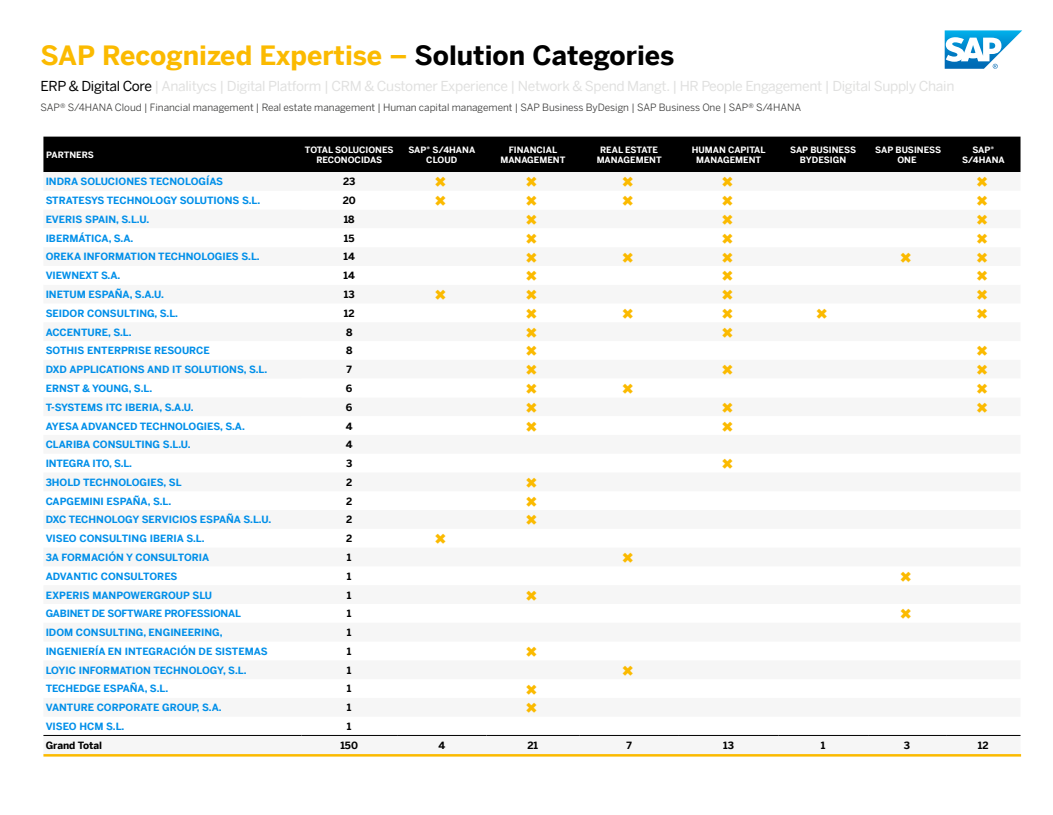
<style>
.page{position:relative;width:1053px;height:815px;background:#fff}
.page>*{position:absolute;margin:0;border:0;box-sizing:border-box;transform-origin:0 0}
.t1{font:700 26.62px "Benton Sans";color:#fbba00}
.t2{font:15px "Monotype Sorts";color:#fbba00}
.t3{font:13.75px "Benton Sans";letter-spacing:-.025em;color:#e0e0df}
.t4{font:700 10px "Benton Sans";color:#008fe9}
.t5{font:10px "Benton Sans";color:#3c3c3b}
.t6{font:700 10px "Benton Sans";color:#000}
.t7{font:700 10px "Benton Sans";letter-spacing:-.025em;color:#008fe9}
.t8{font:700 8.75px/10.5px "Benton Sans";color:#fff;text-align:center}
.s1{color:#000}
</style>
<div class="page">
<div style="left:43px;top:137px;width:977px;height:35px;background:#000"></div>
<hr style="left:43px;top:735px;width:258px;height:1px;background:#000">
<hr style="left:301px;top:735px;width:96px;height:1px;background:#000">
<hr style="left:397px;top:735px;width:89px;height:1px;background:#000">
<hr style="left:486px;top:735px;width:93px;height:1px;background:#000">
<hr style="left:579px;top:735px;width:100px;height:1px;background:#000">
<hr style="left:679px;top:735px;width:99px;height:1px;background:#000">
<hr style="left:778px;top:735px;width:90px;height:1px;background:#000">
<hr style="left:868px;top:735px;width:78px;height:1px;background:#000">
<hr style="left:946px;top:735px;width:74px;height:1px;background:#000">
<svg style="left:944px;top:30px;width:78px;height:39px"></svg>
<hr style="left:43px;top:754px;width:977px;height:3px;background:#fbba00">
<h1 class="t1" style="left:41px;top:32px;width:635px">SAP Recognized Expertise – <span class="s1">Solution Categories</span></h1>
<h3 class="t3" style="left:41px;top:75px;width:915px"><span class="s1">ERP &amp; Digital Core</span> | Analitycs | Digital Platform | CRM &amp; Customer Experience | Network &amp; Spend Mangt. | HR People Engagement | Digital Supply Chain</h3>
<p class="t5" style="left:41px;top:101px;width:762px">SAP® S/4HANA Cloud | Financial management | Real estate management | Human capital management | SAP Business ByDesign | SAP Business One | SAP® S/4HANA</p>
<p class="t8" style="left:46px;top:148px;width:49px">PARTNERS</p>
<p class="t8" style="left:305px;top:143px;width:90px">TOTAL SOLUCIONES<br>RECONOCIDAS</p>
<p class="t8" style="left:408px;top:143px;width:68px">SAP® S/4HANA<br>CLOUD</p>
<p class="t8" style="left:500px;top:143px;width:67px">FINANCIAL<br>MANAGEMENT</p>
<p class="t8" style="left:596px;top:143px;width:67px">REAL ESTATE<br>MANAGEMENT</p>
<p class="t8" style="left:691px;top:143px;width:75px">HUMAN CAPITAL<br>MANAGEMENT</p>
<p class="t8" style="left:790px;top:143px;width:67px">SAP BUSINESS<br>BYDESIGN</p>
<p class="t8" style="left:875px;top:143px;width:67px">SAP BUSINESS<br>ONE</p>
<p class="t8" style="left:962px;top:143px;width:44px">SAP®<br>S/4HANA</p>
<p class="t4" style="left:46px;top:173px;width:179px">INDRA SOLUCIONES TECNOLOGÍAS</p>
<p class="t6" style="left:343px;top:173px;width:14px">23</p>
<h2 class="t2" style="left:435px;top:175px;width:15px">6</h2>
<h2 class="t2" style="left:526px;top:175px;width:15px">6</h2>
<h2 class="t2" style="left:622px;top:175px;width:15px">6</h2>
<h2 class="t2" style="left:721px;top:175px;width:15px">6</h2>
<h2 class="t2" style="left:976px;top:175px;width:15px">6</h2>
<p class="t4" style="left:46px;top:192px;width:216px">STRATESYS TECHNOLOGY SOLUTIONS S.L.</p>
<p class="t6" style="left:343px;top:192px;width:14px">20</p>
<h2 class="t2" style="left:435px;top:194px;width:15px">6</h2>
<h2 class="t2" style="left:526px;top:194px;width:15px">6</h2>
<h2 class="t2" style="left:622px;top:194px;width:15px">6</h2>
<h2 class="t2" style="left:721px;top:194px;width:15px">6</h2>
<h2 class="t2" style="left:976px;top:194px;width:15px">6</h2>
<p class="t4" style="left:46px;top:211px;width:105px">EVERIS SPAIN, S.L.U.</p>
<p class="t6" style="left:344px;top:211px;width:12px">18</p>
<h2 class="t2" style="left:526px;top:213px;width:15px">6</h2>
<h2 class="t2" style="left:721px;top:213px;width:15px">6</h2>
<h2 class="t2" style="left:976px;top:213px;width:15px">6</h2>
<p class="t4" style="left:46px;top:229px;width:89px">IBERMÁTICA, S.A.</p>
<p class="t6" style="left:344px;top:229px;width:12px">15</p>
<h2 class="t2" style="left:526px;top:232px;width:15px">6</h2>
<h2 class="t2" style="left:721px;top:232px;width:15px">6</h2>
<h2 class="t2" style="left:976px;top:232px;width:15px">6</h2>
<p class="t4" style="left:46px;top:248px;width:215px">OREKA INFORMATION TECHNOLOGIES S.L.</p>
<p class="t6" style="left:343px;top:248px;width:13px">14</p>
<h2 class="t2" style="left:526px;top:251px;width:15px">6</h2>
<h2 class="t2" style="left:622px;top:251px;width:15px">6</h2>
<h2 class="t2" style="left:721px;top:251px;width:15px">6</h2>
<h2 class="t2" style="left:900px;top:251px;width:15px">6</h2>
<h2 class="t2" style="left:976px;top:251px;width:15px">6</h2>
<p class="t4" style="left:46px;top:267px;width:76px">VIEWNEXT S.A.</p>
<p class="t6" style="left:343px;top:267px;width:13px">14</p>
<h2 class="t2" style="left:526px;top:269px;width:15px">6</h2>
<h2 class="t2" style="left:721px;top:269px;width:15px">6</h2>
<h2 class="t2" style="left:976px;top:269px;width:15px">6</h2>
<p class="t4" style="left:46px;top:286px;width:120px">INETUM ESPAÑA, S.A.U.</p>
<p class="t6" style="left:344px;top:286px;width:12px">13</p>
<h2 class="t2" style="left:435px;top:288px;width:15px">6</h2>
<h2 class="t2" style="left:526px;top:288px;width:15px">6</h2>
<h2 class="t2" style="left:721px;top:288px;width:15px">6</h2>
<h2 class="t2" style="left:976px;top:288px;width:15px">6</h2>
<p class="t4" style="left:46px;top:304px;width:134px">SEIDOR CONSULTING, S.L.</p>
<p class="t6" style="left:344px;top:304px;width:12px">12</p>
<h2 class="t2" style="left:526px;top:307px;width:15px">6</h2>
<h2 class="t2" style="left:622px;top:307px;width:15px">6</h2>
<h2 class="t2" style="left:721px;top:307px;width:15px">6</h2>
<h2 class="t2" style="left:816px;top:307px;width:15px">6</h2>
<h2 class="t2" style="left:976px;top:307px;width:15px">6</h2>
<p class="t4" style="left:46px;top:323px;width:87px">ACCENTURE, S.L.</p>
<p class="t6" style="left:346px;top:323px;width:8px">8</p>
<h2 class="t2" style="left:526px;top:326px;width:15px">6</h2>
<h2 class="t2" style="left:721px;top:326px;width:15px">6</h2>
<p class="t4" style="left:46px;top:342px;width:166px">SOTHIS ENTERPRISE RESOURCE</p>
<p class="t6" style="left:346px;top:342px;width:8px">8</p>
<h2 class="t2" style="left:526px;top:344px;width:15px">6</h2>
<h2 class="t2" style="left:976px;top:344px;width:15px">6</h2>
<p class="t4" style="left:46px;top:361px;width:223px">DXD APPLICATIONS AND IT SOLUTIONS, S.L.</p>
<p class="t6" style="left:346px;top:361px;width:7px">7</p>
<h2 class="t2" style="left:526px;top:363px;width:15px">6</h2>
<h2 class="t2" style="left:721px;top:363px;width:15px">6</h2>
<h2 class="t2" style="left:976px;top:363px;width:15px">6</h2>
<p class="t4" style="left:46px;top:380px;width:108px">ERNST &amp; YOUNG, S.L.</p>
<p class="t6" style="left:346px;top:380px;width:8px">6</p>
<h2 class="t2" style="left:526px;top:382px;width:15px">6</h2>
<h2 class="t2" style="left:622px;top:382px;width:15px">6</h2>
<h2 class="t2" style="left:976px;top:382px;width:15px">6</h2>
<p class="t4" style="left:46px;top:398px;width:149px">T-SYSTEMS ITC IBERIA, S.A.U.</p>
<p class="t6" style="left:346px;top:398px;width:8px">6</p>
<h2 class="t2" style="left:526px;top:401px;width:15px">6</h2>
<h2 class="t2" style="left:721px;top:401px;width:15px">6</h2>
<h2 class="t2" style="left:976px;top:401px;width:15px">6</h2>
<p class="t4" style="left:46px;top:417px;width:201px">AYESA ADVANCED TECHNOLOGIES, S.A.</p>
<p class="t6" style="left:346px;top:417px;width:8px">4</p>
<h2 class="t2" style="left:526px;top:420px;width:15px">6</h2>
<h2 class="t2" style="left:721px;top:420px;width:15px">6</h2>
<p class="t4" style="left:46px;top:436px;width:146px">CLARIBA CONSULTING S.L.U.</p>
<p class="t6" style="left:346px;top:436px;width:8px">4</p>
<p class="t4" style="left:46px;top:455px;width:88px">INTEGRA ITO, S.L.</p>
<p class="t6" style="left:346px;top:455px;width:8px">3</p>
<h2 class="t2" style="left:721px;top:457px;width:15px">6</h2>
<p class="t4" style="left:46px;top:473px;width:137px">3HOLD TECHNOLOGIES, SL</p>
<p class="t6" style="left:346px;top:473px;width:8px">2</p>
<h2 class="t2" style="left:526px;top:476px;width:15px">6</h2>
<p class="t4" style="left:46px;top:492px;width:127px">CAPGEMINI ESPAÑA, S.L.</p>
<p class="t6" style="left:346px;top:492px;width:8px">2</p>
<h2 class="t2" style="left:526px;top:495px;width:15px">6</h2>
<p class="t4" style="left:46px;top:511px;width:227px">DXC TECHNOLOGY SERVICIOS ESPAÑA S.L.U.</p>
<p class="t6" style="left:346px;top:511px;width:8px">2</p>
<h2 class="t2" style="left:526px;top:513px;width:15px">6</h2>
<p class="t4" style="left:46px;top:530px;width:160px">VISEO CONSULTING IBERIA S.L.</p>
<p class="t6" style="left:346px;top:530px;width:8px">2</p>
<h2 class="t2" style="left:435px;top:532px;width:15px">6</h2>
<p class="t4" style="left:46px;top:549px;width:165px">3A FORMACIÓN Y CONSULTORIA</p>
<p class="t6" style="left:347px;top:549px;width:6px">1</p>
<h2 class="t2" style="left:622px;top:551px;width:15px">6</h2>
<p class="t4" style="left:46px;top:567px;width:133px">ADVANTIC CONSULTORES</p>
<p class="t6" style="left:347px;top:567px;width:6px">1</p>
<h2 class="t2" style="left:900px;top:570px;width:15px">6</h2>
<p class="t4" style="left:46px;top:586px;width:168px">EXPERIS MANPOWERGROUP SLU</p>
<p class="t6" style="left:347px;top:586px;width:6px">1</p>
<h2 class="t2" style="left:526px;top:589px;width:15px">6</h2>
<p class="t7" style="left:46px;top:605px;width:197px">GABINET DE SOFTWARE PROFESSIONAL</p>
<p class="t6" style="left:347px;top:605px;width:6px">1</p>
<h2 class="t2" style="left:900px;top:607px;width:15px">6</h2>
<p class="t4" style="left:46px;top:624px;width:178px">IDOM CONSULTING, ENGINEERING,</p>
<p class="t6" style="left:347px;top:624px;width:6px">1</p>
<p class="t4" style="left:46px;top:643px;width:223px">INGENIERÍA EN INTEGRACIÓN DE SISTEMAS</p>
<p class="t6" style="left:347px;top:643px;width:6px">1</p>
<h2 class="t2" style="left:526px;top:645px;width:15px">6</h2>
<p class="t4" style="left:46px;top:661px;width:202px">LOYIC INFORMATION TECHNOLOGY, S.L.</p>
<p class="t6" style="left:347px;top:661px;width:6px">1</p>
<h2 class="t2" style="left:622px;top:664px;width:15px">6</h2>
<p class="t4" style="left:46px;top:680px;width:124px">TECHEDGE ESPAÑA, S.L.</p>
<p class="t6" style="left:347px;top:680px;width:6px">1</p>
<h2 class="t2" style="left:526px;top:682px;width:15px">6</h2>
<p class="t4" style="left:46px;top:699px;width:177px">VANTURE CORPORATE GROUP, S.A.</p>
<p class="t6" style="left:347px;top:699px;width:6px">1</p>
<h2 class="t2" style="left:526px;top:701px;width:15px">6</h2>
<p class="t4" style="left:46px;top:718px;width:80px">VISEO HCM S.L.</p>
<p class="t6" style="left:347px;top:718px;width:6px">1</p>
<p class="t6" style="left:46px;top:736px;width:58px">Grand Total</p>
<p class="t6" style="left:340px;top:736px;width:19px">150</p>
<p class="t6" style="left:438px;top:736px;width:8px">4</p>
<p class="t6" style="left:527px;top:736px;width:12px">21</p>
<p class="t6" style="left:626px;top:736px;width:7px">7</p>
<p class="t6" style="left:723px;top:736px;width:12px">13</p>
<p class="t6" style="left:820px;top:736px;width:6px">1</p>
<p class="t6" style="left:903px;top:736px;width:8px">3</p>
<p class="t6" style="left:977px;top:736px;width:12px">12</p>
</div>
